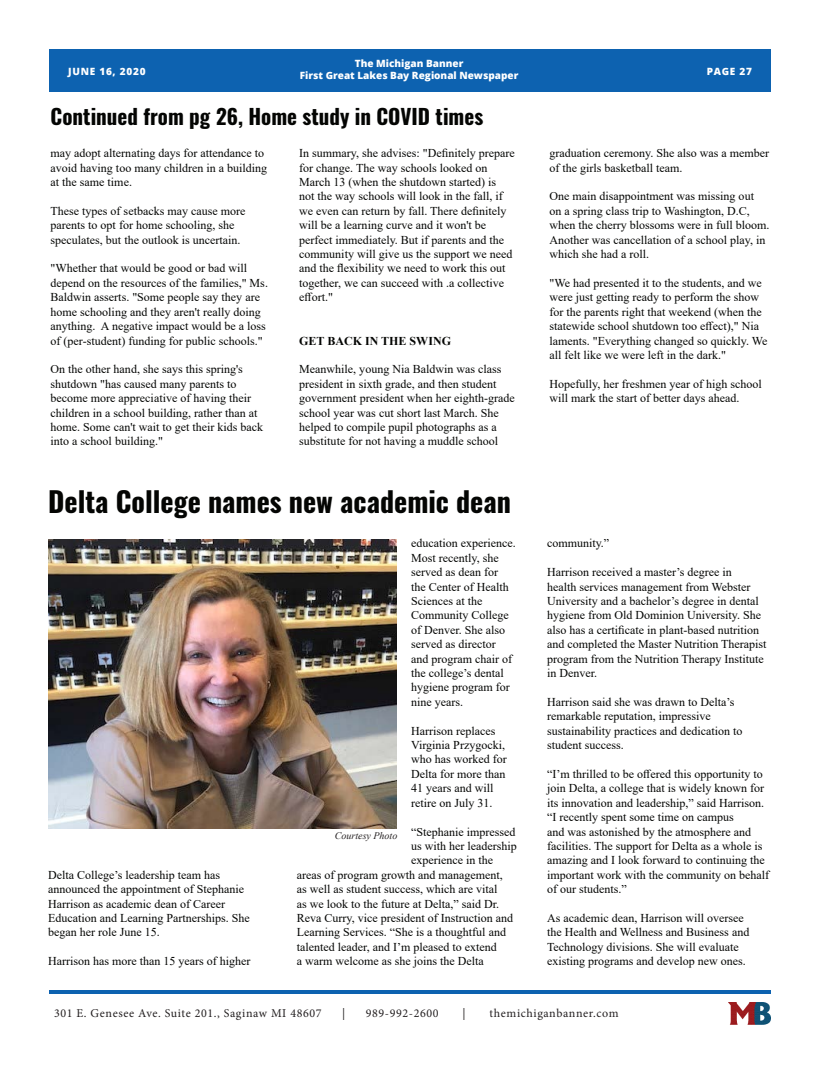
<style>
.page{position:relative;width:820px;height:1078px;background:#fff}
.page>*{position:absolute;margin:0;border:0;box-sizing:border-box;transform-origin:0 0}
.t1{font:700 28px "Oswald";color:#040503}
.t2{font:700 21px "Oswald";color:#040503}
.t3{font:12px/14.4px "Times New Roman";color:#040503}
.t4{font:12px "Minion Pro";letter-spacing:.05em;color:#231f20}
.t5{font:700 12px "Times New Roman";color:#040503}
.t6{font:800 10px/12px "Open Sans";color:#fff;text-align:center}
.t7{font:italic 10px "Times New Roman";color:#231f20}
.t8{font:800 10px "Open Sans";letter-spacing:.075em;color:#fff}
</style>
<div class="page">
<div style="left:49px;top:50px;width:721px;height:42px;background:#0d62b0"></div>
<hr style="left:49px;top:990px;width:721px;height:3px;background:#0d62b0">
<img style="left:728px;top:1002px;width:42px;height:22px">
<img style="left:48px;top:539px;width:348px;height:289px">
<p class="t8" style="left:68px;top:64px;width:79px">JUNE 16, 2020</p>
<p class="t6" style="left:300px;top:57px;width:220px">The Michigan Banner<br>First Great Lakes Bay Regional Newspaper</p>
<p class="t2" style="left:51px;top:102px;width:434px">Continued from pg 26, Home study in COVID times</p>
<p class="t3" style="left:299px;top:145px;width:217px">In summary, she advises: "Definitely prepare for change. The way schools looked on March 13 (when the shutdown started) is<br>not the way schools will look in the fall, if we even can return by fall. There definitely will be a learning curve and it won't be perfect immediately. But if parents and the community will give us the support we need and the flexibility we need to work this out together, we can succeed with .a collective effort."</p>
<p class="t5" style="left:299px;top:332px;width:153px">GET BACK IN THE SWING</p>
<p class="t3" style="left:299px;top:361px;width:217px">Meanwhile, young Nia Baldwin was class president in sixth grade, and then student government president when her eighth-grade school year was cut short last March. She helped to compile pupil photographs as a substitute for not having a muddle school</p>
<p class="t3" style="left:51px;top:145px;width:218px">may adopt alternating days for attendance to avoid having too many children in a building at the same time.</p>
<p class="t3" style="left:51px;top:203px;width:196px">These types of setbacks may cause more parents to opt for home schooling, she speculates, but the outlook is uncertain.</p>
<p class="t3" style="left:51px;top:261px;width:219px">"Whether that would be good or bad will depend on the resources of the families," Ms.<br>Baldwin asserts. "Some people say they are home schooling and they aren't really doing anything. A negative impact would be a loss of (per-student) funding for public schools."</p>
<p class="t3" style="left:51px;top:361px;width:214px">On the other hand, she says this spring's shutdown "has caused many parents to become more appreciative of having their children in a school building, rather than at home. Some can't wait to get their kids back into a school building."</p>
<p class="t1" style="left:48px;top:481px;width:464px">Delta College names new academic dean</p>
<p class="t3" style="left:411px;top:535px;width:106px">education experience.<br>Most recently, she served as dean for<br>the Center of Health<br>Sciences at the<br>Community College of Denver. She also served as director and program chair of the college’s dental hygiene program for nine years.</p>
<p class="t3" style="left:411px;top:723px;width:97px">Harrison replaces<br>Virginia Przygocki, who has worked for<br>Delta for more than<br>41 years and will retire on July 31.</p>
<p class="t3" style="left:411px;top:823px;width:106px">“Stephanie impressed</p>
<p class="t3" style="left:411px;top:838px;width:107px">us with her leadership</p>
<p class="t3" style="left:411px;top:852px;width:83px">experience in the</p>
<p class="t3" style="left:297px;top:867px;width:207px">areas of program growth and management,</p>
<p class="t3" style="left:297px;top:881px;width:202px">as well as student success, which are vital</p>
<p class="t3" style="left:297px;top:895px;width:204px">as we look to the future at Delta,” said Dr.</p>
<p class="t3" style="left:297px;top:910px;width:218px">Reva Curry, vice president of Instruction and</p>
<p class="t3" style="left:297px;top:924px;width:210px">Learning Services. “She is a thoughtful and</p>
<p class="t3" style="left:297px;top:939px;width:201px">talented leader, and I’m pleased to extend</p>
<p class="t3" style="left:297px;top:953px;width:188px">a warm welcome as she joins the Delta</p>
<p class="t7" style="left:335px;top:828px;width:64px">Courtesy Photo</p>
<p class="t3" style="left:48px;top:867px;width:203px">Delta College’s leadership team has announced the appointment of Stephanie Harrison as academic dean of Career Education and Learning Partnerships. She began her role June 15.</p>
<p class="t3" style="left:48px;top:953px;width:204px">Harrison has more than 15 years of higher</p>
<p class="t6" style="left:706px;top:65px;width:47px">PAGE 27</p>
<p class="t3" style="left:549px;top:145px;width:221px">graduation ceremony. She also was a member of the girls basketball team.</p>
<p class="t3" style="left:549px;top:189px;width:221px">One main disappointment was missing out<br>on a spring class trip to Washington, D.C, when the cherry blossoms were in full bloom.<br>Another was cancellation of a school play, in which she had a roll.</p>
<p class="t3" style="left:549px;top:275px;width:219px">"We had presented it to the students, and we were just getting ready to perform the show for the parents right that weekend (when the statewide school shutdown too effect)," Nia laments. "Everything changed so quickly. We all felt like we were left in the dark."</p>
<p class="t3" style="left:549px;top:376px;width:214px">Hopefully, her freshmen year of high school will mark the start of better days ahead.</p>
<p class="t3" style="left:547px;top:535px;width:64px">community.”</p>
<p class="t3" style="left:547px;top:564px;width:221px">Harrison received a master’s degree in<br>health services management from Webster University and a bachelor’s degree in dental hygiene from Old Dominion University. She also has a certificate in plant-based nutrition and completed the Master Nutrition Therapist program from the Nutrition Therapy Institute in Denver.</p>
<p class="t3" style="left:547px;top:694px;width:197px">Harrison said she was drawn to Delta’s remarkable reputation, impressive sustainability practices and dedication to student success.</p>
<p class="t3" style="left:547px;top:766px;width:223px">“I’m thrilled to be offered this opportunity to join Delta, a college that is widely known for its innovation and leadership,” said Harrison. “I recently spent some time on campus<br>and was astonished by the atmosphere and facilities. The support for Delta as a whole is amazing and I look forward to continuing the important work with the community on behalf of our students.”</p>
<p class="t3" style="left:547px;top:910px;width:204px">As academic dean, Harrison will oversee the Health and Wellness and Business and Technology divisions. She will evaluate existing programs and develop new ones.</p>
<p class="t4" style="left:54px;top:1004px;width:269px">301 E. Genesee Ave. Suite 201., Saginaw MI 48607</p>
<p class="t4" style="left:342px;top:1004px;width:5px">|</p>
<p class="t4" style="left:366px;top:1004px;width:74px">989-992-2600</p>
<p class="t4" style="left:462px;top:1004px;width:5px">|</p>
<p class="t4" style="left:489px;top:1004px;width:130px">themichiganbanner.com</p>
</div>
